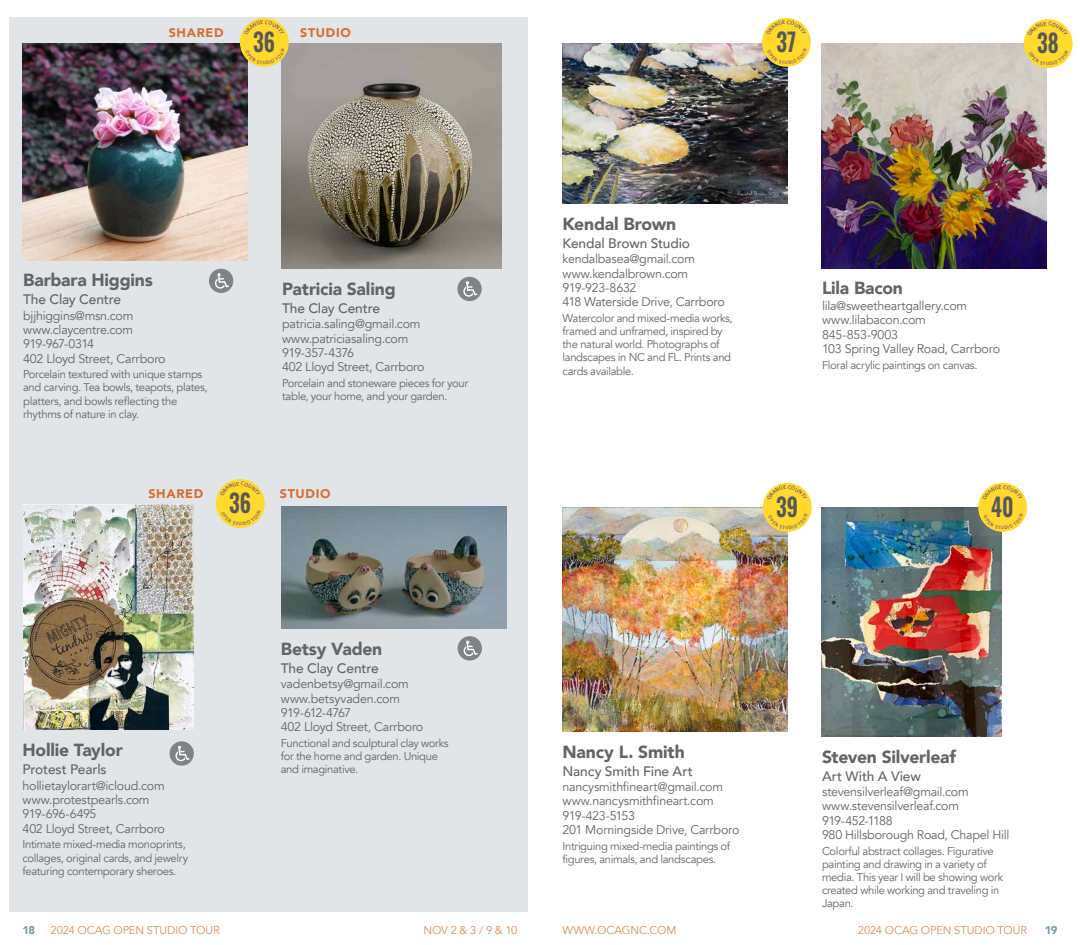
<style>
.page{position:relative;width:1080px;height:945px;background:#fff}
.page>*{position:absolute;margin:0;border:0;box-sizing:border-box;transform-origin:0 0}
.t1{font:600 25.12px "Oswald";color:#57585b;scale:.84 1}
.t2{font:900 17.5px "Avenir";letter-spacing:-.01em;color:#636466}
.t3{font:500 13.75px "Avenir";letter-spacing:-.01em;color:#636466}
.t4{font:12.5px/14.4px "Avenir";letter-spacing:-.02em;color:#636466}
.t5{font:900 12.5px "Avenir";letter-spacing:.055em;color:#d76c32}
.t6{font:11.25px/13.1px "Avenir";letter-spacing:-.03em;color:#636466}
.t7{font:11.25px "Avenir";letter-spacing:-.01em;color:#df8b5c}
.t8{font:900 11.25px "Avenir";color:#769ca4}
</style>
<div class="page">
<div style="left:9px;top:18px;width:518px;height:894px;background:#e1e5e7"></div>
<div style="left:209px;top:269px;width:24px;height:24px;background:#808386;border-radius:50%"></div>
<svg style="left:215px;top:273px;width:14px;height:16px"></svg>
<div style="left:457px;top:277px;width:25px;height:24px;background:#808386;border-radius:50%"></div>
<svg style="left:463px;top:281px;width:14px;height:16px"></svg>
<div style="left:170px;top:741px;width:24px;height:25px;background:#808386;border-radius:50%"></div>
<svg style="left:175px;top:746px;width:15px;height:15px"></svg>
<div style="left:458px;top:636px;width:24px;height:25px;background:#808386;border-radius:50%"></div>
<svg style="left:464px;top:641px;width:14px;height:15px"></svg>
<img style="left:22px;top:44px;width:225px;height:217px">
<img style="left:282px;top:43px;width:220px;height:225px">
<img style="left:282px;top:506px;width:225px;height:122px">
<div style="left:240px;top:18px;width:49px;height:49px;background:#ffd92c;border-radius:50%"></div>
<img style="left:23px;top:505px;width:171px;height:225px">
<img style="left:562px;top:43px;width:226px;height:161px">
<img style="left:822px;top:43px;width:225px;height:225px">
<img style="left:562px;top:508px;width:226px;height:224px">
<img style="left:821px;top:508px;width:181px;height:228px">
<div style="left:762px;top:18px;width:49px;height:49px;background:#ffd92c;border-radius:50%"></div>
<div style="left:1024px;top:19px;width:49px;height:49px;background:#ffd92c;border-radius:50%"></div>
<div style="left:763px;top:483px;width:49px;height:49px;background:#ffd92c;border-radius:50%"></div>
<div style="left:978px;top:483px;width:49px;height:49px;background:#ffd92c;border-radius:50%"></div>
<div style="left:216px;top:479px;width:49px;height:49px;background:#ffd92c;border-radius:50%"></div>
<svg style="left:244px;top:20px;width:40px;height:9px"></svg>
<svg style="left:245px;top:55px;width:40px;height:9px"></svg>
<svg style="left:766px;top:20px;width:40px;height:9px"></svg>
<svg style="left:767px;top:55px;width:40px;height:9px"></svg>
<svg style="left:1027px;top:22px;width:41px;height:9px"></svg>
<svg style="left:1029px;top:58px;width:39px;height:7px"></svg>
<svg style="left:767px;top:485px;width:40px;height:9px"></svg>
<svg style="left:768px;top:520px;width:40px;height:9px"></svg>
<svg style="left:982px;top:485px;width:41px;height:9px"></svg>
<svg style="left:984px;top:521px;width:39px;height:8px"></svg>
<svg style="left:220px;top:481px;width:40px;height:9px"></svg>
<svg style="left:221px;top:516px;width:40px;height:9px"></svg>
<p class="t5" style="left:169px;top:22px;width:56px">SHARED</p>
<p class="t5" style="left:300px;top:22px;width:52px">STUDIO</p>
<h1 class="t1" style="left:253px;top:29px;width:28px">36</h1>
<h2 class="t2" style="left:23px;top:265px;width:131px">Barbara Higgins</h2>
<p class="t3" style="left:23px;top:288px;width:100px">The Clay Centre</p>
<p class="t4" style="left:23px;top:308px;width:144px">bjjhiggins@msn.com www.claycentre.com<br>919-967-0314<br>402 Lloyd Street, Carrboro</p>
<p class="t6" style="left:23px;top:368px;width:186px">Porcelain textured with unique stamps and carving. Tea bowls, teapots, plates, platters, and bowls reflecting the rhythms of nature in clay.</p>
<h2 class="t2" style="left:282px;top:274px;width:115px">Patricia Saling</h2>
<p class="t3" style="left:282px;top:296px;width:100px">The Clay Centre</p>
<p class="t4" style="left:282px;top:317px;width:144px">patricia.saling@gmail.com www.patriciasaling.com<br>919-357-4376<br>402 Lloyd Street, Carrboro</p>
<p class="t6" style="left:282px;top:377px;width:188px">Porcelain and stoneware pieces for your table, your home, and your garden.</p>
<p class="t5" style="left:148px;top:483px;width:56px">SHARED</p>
<p class="t5" style="left:280px;top:483px;width:52px">STUDIO</p>
<h1 class="t1" style="left:229px;top:490px;width:28px">36</h1>
<h2 class="t2" style="left:22px;top:735px;width:102px">Hollie Taylor</h2>
<p class="t3" style="left:22px;top:758px;width:86px">Protest Pearls</p>
<p class="t4" style="left:22px;top:778px;width:144px">hollietaylorart@icloud.com www.protestpearls.com<br>919-696-6495<br>402 Lloyd Street, Carrboro</p>
<p class="t6" style="left:22px;top:838px;width:167px">Intimate mixed-media monoprints, collages, original cards, and jewelry featuring contemporary sheroes.</p>
<h2 class="t2" style="left:281px;top:634px;width:103px">Betsy Vaden</h2>
<p class="t3" style="left:281px;top:656px;width:100px">The Clay Centre</p>
<p class="t4" style="left:281px;top:677px;width:144px">vadenbetsy@gmail.com www.betsyvaden.com<br>919-612-4767<br>402 Lloyd Street, Carrboro</p>
<p class="t6" style="left:281px;top:737px;width:169px">Functional and sculptural clay works for the home and garden. Unique and imaginative.</p>
<h1 class="t1" style="left:776px;top:29px;width:25px">37</h1>
<h1 class="t1" style="left:1037px;top:30px;width:27px">38</h1>
<h2 class="t2" style="left:562px;top:209px;width:115px">Kendal Brown</h2>
<p class="t3" style="left:562px;top:231px;width:129px">Kendal Brown Studio</p>
<p class="t4" style="left:562px;top:252px;width:164px">kendalbasea@gmail.com www.kendalbrown.com<br>919-923-8632<br>418 Waterside Drive, Carrboro</p>
<p class="t6" style="left:562px;top:312px;width:172px">Watercolor and mixed-media works, framed and unframed, inspired by the natural world. Photographs of landscapes in NC and FL. Prints and cards available.</p>
<h2 class="t2" style="left:822px;top:273px;width:83px">Lila Bacon</h2>
<p class="t4" style="left:822px;top:299px;width:180px">lila@sweetheartgallery.com www.lilabacon.com<br>845-853-9003<br>103 Spring Valley Road, Carrboro</p>
<p class="t6" style="left:822px;top:358px;width:157px">Floral acrylic paintings on canvas.</p>
<h1 class="t1" style="left:776px;top:494px;width:28px">39</h1>
<h1 class="t1" style="left:991px;top:494px;width:28px">40</h1>
<h2 class="t2" style="left:562px;top:737px;width:124px">Nancy L. Smith</h2>
<p class="t3" style="left:562px;top:759px;width:132px">Nancy Smith Fine Art</p>
<p class="t4" style="left:562px;top:780px;width:179px">nancysmithfineart@gmail.com www.nancysmithfineart.com<br>919-423-5153<br>201 Morningside Drive, Carrboro</p>
<p class="t6" style="left:562px;top:839px;width:169px">Intriguing mixed-media paintings of figures, animals, and landscapes.</p>
<h2 class="t2" style="left:822px;top:741px;width:135px">Steven Silverleaf</h2>
<p class="t3" style="left:822px;top:764px;width:100px">Art With A View</p>
<p class="t4" style="left:822px;top:785px;width:189px">stevensilverleaf@gmail.com www.stevensilverleaf.com<br>919-452-1188<br>980 Hillsborough Road, Chapel Hill</p>
<p class="t6" style="left:822px;top:844px;width:183px">Colorful abstract collages. Figurative painting and drawing in a variety of media. This year I will be showing work created while working and traveling in<br>Japan.</p>
<p class="t8" style="left:22px;top:920px;width:14px">18</p>
<p class="t7" style="left:51px;top:923px;width:171px">2024 OCAG OPEN STUDIO TOUR</p>
<p class="t7" style="left:423px;top:923px;width:96px">NOV 2 &amp; 3 / 9 &amp; 10</p>
<p class="t7" style="left:563px;top:923px;width:115px">WWW.OCAGNC.COM</p>
<p class="t7" style="left:858px;top:923px;width:171px">2024 OCAG OPEN STUDIO TOUR</p>
<p class="t8" style="left:1045px;top:920px;width:14px">19</p>
</div>
